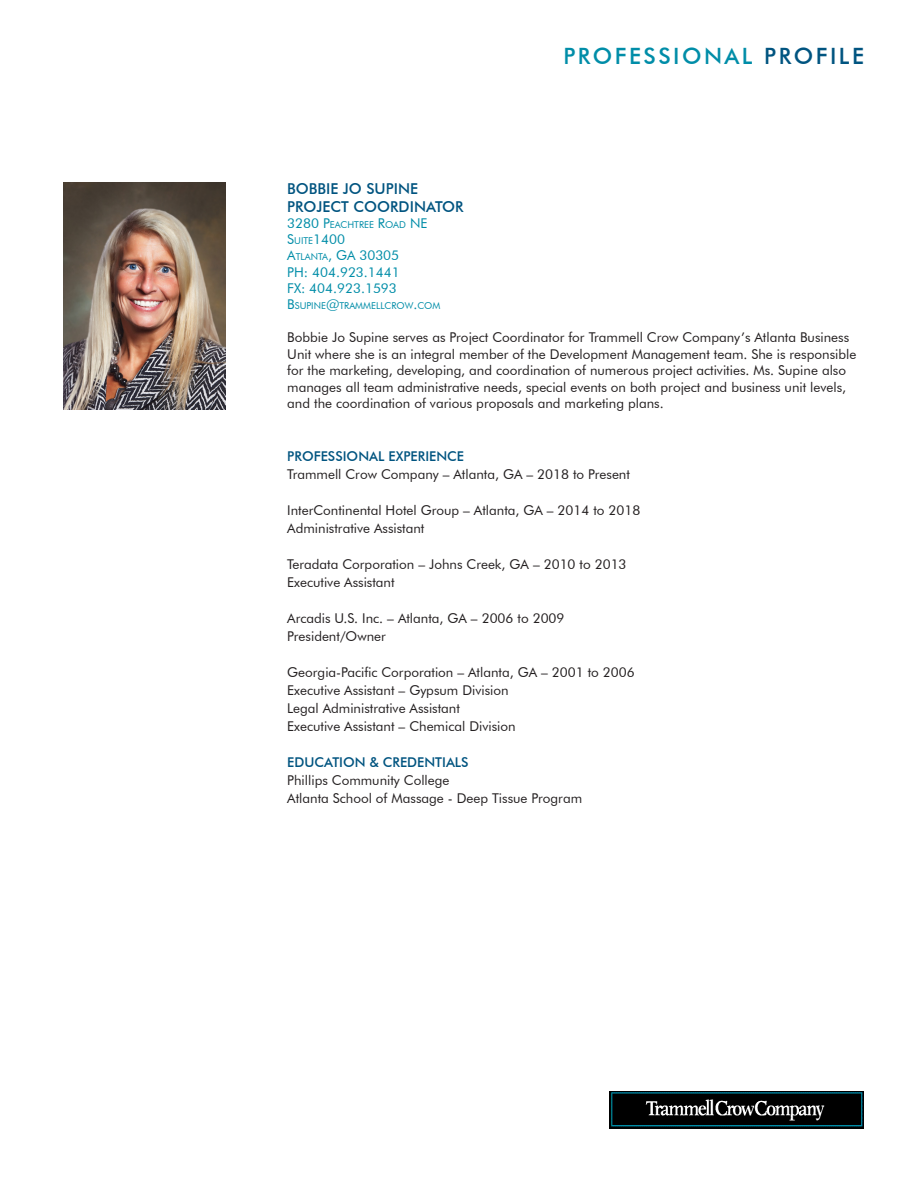
<style>
.page{position:relative;width:918px;height:1188px;background:#fff}
.page>*{position:absolute;margin:0;border:0;box-sizing:border-box;transform-origin:0 0}
.bullets_2{font:500 22.5px "Futura BT";letter-spacing:.11em;color:#008da8}
.t1{font:500 15px "Futura BT";color:#005480}
.t2{font:13.5px/16.5px "Futura BT";color:#231f20}
.t3{font:13.5px "Futura BT";color:#008da8}
.t4{font:500 13.5px "Futura BT";color:#005480}
.t5{font:9.45px "Futura BT";color:#008da8}
.s1{color:#005480}
.s2{font-size:13.5px}
.s3{font-size:9.45px}
.s4{font-weight:500;color:#005480}
</style>
<div class="page">
<img style="left:64px;top:182px;width:162px;height:227px">
<img style="left:609px;top:1091px;width:255px;height:37px">
<p class="bullets_2" style="left:563px;top:42px;width:302px">PROFESSIONAL <span class="s1">PROFILE</span></p>
<p class="t1" style="left:287px;top:179px;width:132px">BOBBIE JO SUPINE</p>
<p class="t1" style="left:287px;top:197px;width:178px">PROJECT COORDINATOR</p>
<p class="t5" style="left:287px;top:219px;width:140px"><span class="s2">3280 P</span>EACHTREE <span class="s2">R</span>OAD <span class="s2">NE</span></p>
<p class="t3" style="left:287px;top:231px;width:59px">S<span class="s3">UITE</span>1400</p>
<p class="t3" style="left:287px;top:247px;width:113px">A<span class="s3">TLANTA</span>, GA 30305</p>
<p class="t3" style="left:287px;top:264px;width:114px">PH : 404.923.1441</p>
<p class="t3" style="left:287px;top:280px;width:111px">FX: 404.923.1593</p>
<p class="t5" style="left:287px;top:300px;width:155px"><span class="s2">B</span>SUPIN E<span class="s2">@</span>TRAMMELLCROW<span class="s2">.</span>COM</p>
<p class="t2" style="left:287px;top:329px;width:571px">Bobbie Jo Supine serves as Project Coordinator for Trammell Crow Company’s Atlanta Business Unit where she is an integral member of the Development Management team. She is responsible for the marketing, developing, and coordination of numerous project activities. Ms. Supine also manages all team administrative needs, special events on both project and business unit levels, and the coordination of various proposals and marketing plans.</p>
<p class="t4" style="left:287px;top:448px;width:178px">PROFESSIONAL EXPERIENCE</p>
<p class="t2" style="left:287px;top:466px;width:344px">Trammell Crow Company – Atlanta, GA – 2018 to Present</p>
<p class="t2" style="left:287px;top:502px;width:355px">InterContinental Hotel Group – Atlanta, GA – 2014 to 2018</p>
<p class="t2" style="left:287px;top:520px;width:139px">Administrative Assistant</p>
<p class="t2" style="left:287px;top:556px;width:341px">Teradata Corporation – Johns Creek, GA – 2010 to 2013</p>
<p class="t2" style="left:287px;top:574px;width:109px">Executive Assistant</p>
<p class="t2" style="left:287px;top:610px;width:279px">Arcadis U.S. Inc. – Atlanta, GA – 2006 to 2009</p>
<p class="t2" style="left:287px;top:628px;width:100px">President/Owner</p>
<p class="t2" style="left:287px;top:664px;width:349px">Georgia-Pacific Corporation – Atlanta, GA – 2001 to 2006</p>
<p class="t2" style="left:287px;top:682px;width:223px">Executive Assistant – Gypsum Division</p>
<p class="t2" style="left:287px;top:700px;width:174px">Legal Administrative Assistant</p>
<p class="t2" style="left:287px;top:718px;width:230px">Executive Assistant – Chemical Division</p>
<p class="t2" style="left:287px;top:753px;width:183px;line-height:18px"><span class="s4">EDUCATION &amp; CREDENTIALS<br></span>Phillips Community College</p>
<p class="t2" style="left:287px;top:790px;width:296px">Atlanta School of Massage - Deep Tissue Program</p>
</div>
